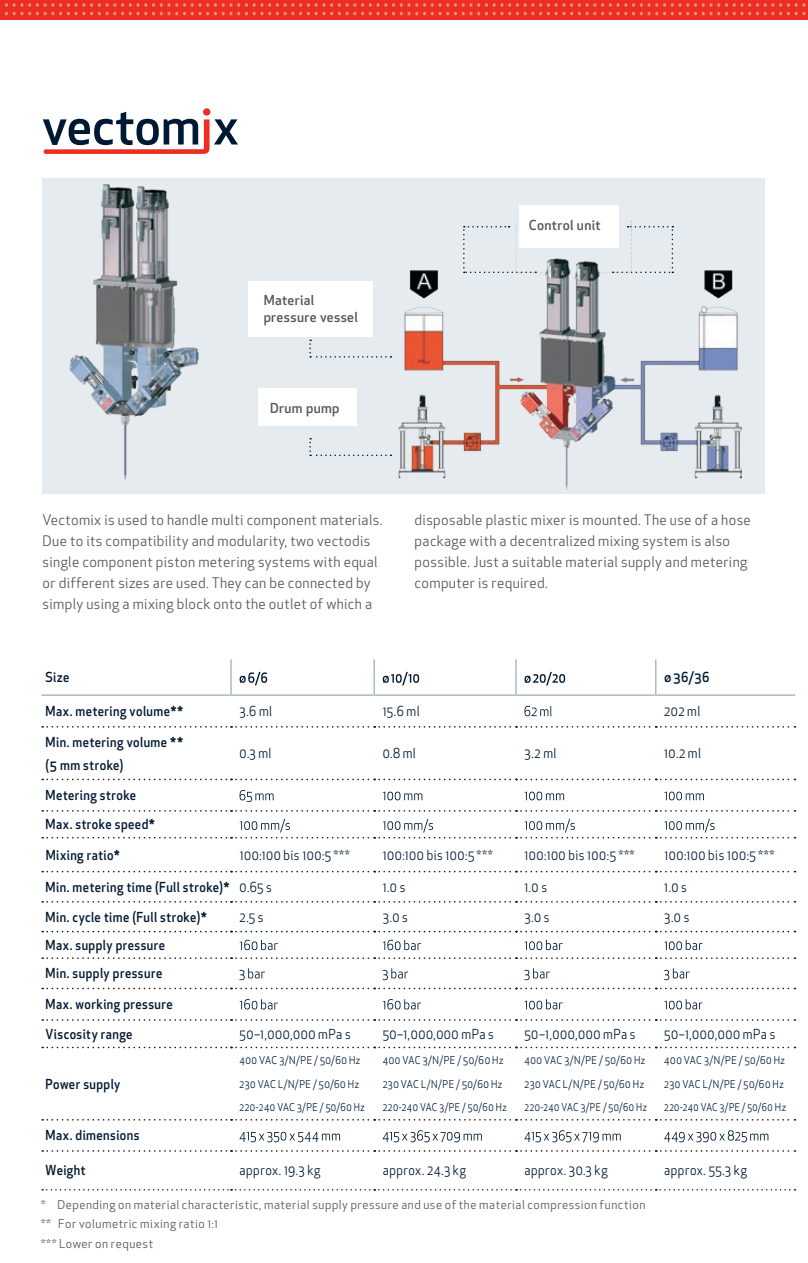
<style>
.page{position:relative;width:808px;height:1263px;background:#fff}
.page>*{position:absolute;margin:0;border:0;box-sizing:border-box;transform-origin:0 0}
.t1{font:14.25px/21px "Apex New";letter-spacing:.025em;color:#57585a}
.t2{font:500 13.5px/23.4px "Apex New";letter-spacing:.035em;color:#001932;scale:.91 1}
.t3{font:13.5px "Apex New";letter-spacing:.04em;color:#001932;scale:.91 1}
.t4{font:500 13.5px/16.5px "Apex New";letter-spacing:.025em;color:#57585a}
.t5{font:12px/19.2px "Apex New";letter-spacing:.045em;color:#57585a}
.t6{font:10.5px "Apex New";letter-spacing:.055em;color:#001932;scale:.91 1}
.t7{font:10.5px "Apex New";letter-spacing:.055em;color:#001932;scale:.89 1}
.t8{font:10.5px "Apex New";letter-spacing:.055em;color:#001932;scale:.88 1}
.t9{font:10.5px "Apex New";letter-spacing:.055em;color:#001932;scale:.87 1}
.t10{font:10.5px "Apex New";letter-spacing:.055em;color:#001932;scale:.86 1}
.s1{font-weight:400}
</style>
<div class="page">
<div style="left:43px;top:178px;width:722px;height:316px;background:#e6ebef"></div>
<div style="left:258px;top:388px;width:99px;height:38px;background:#fff"></div>
<div style="left:248px;top:281px;width:125px;height:55px;background:#fff"></div>
<svg style="left:43px;top:108px;width:195px;height:46px"></svg>
<div style="left:0;top:0;width:808px;height:19px;background:#ee2e22"></div>
<svg style="left:4px;top:3px;width:801px;height:12px"></svg>
<img style="left:69px;top:184px;width:130px;height:296px">
<svg style="left:309px;top:340px;width:82px;height:18px"></svg>
<svg style="left:309px;top:438px;width:82px;height:18px"></svg>
<img style="left:398px;top:220px;width:344px;height:269px">
<div style="left:520px;top:205px;width:99px;height:42px;background:#fff"></div>
<svg style="left:42px;top:726px;width:753px;height:2px"></svg>
<svg style="left:42px;top:779px;width:753px;height:1px"></svg>
<svg style="left:42px;top:810px;width:753px;height:2px"></svg>
<svg style="left:42px;top:871px;width:753px;height:1px"></svg>
<svg style="left:42px;top:901px;width:753px;height:2px"></svg>
<svg style="left:42px;top:931px;width:753px;height:1px"></svg>
<svg style="left:42px;top:957px;width:753px;height:2px"></svg>
<svg style="left:42px;top:988px;width:753px;height:1px"></svg>
<svg style="left:42px;top:1019px;width:753px;height:2px"></svg>
<svg style="left:42px;top:1047px;width:753px;height:1px"></svg>
<svg style="left:42px;top:1119px;width:753px;height:1px"></svg>
<svg style="left:42px;top:1150px;width:753px;height:2px"></svg>
<svg style="left:42px;top:1189px;width:753px;height:1px"></svg>
<hr style="left:230px;top:659px;width:2px;height:35px;background:#acb9c7">
<hr style="left:373px;top:659px;width:2px;height:35px;background:#acb9c7">
<hr style="left:515px;top:659px;width:2px;height:35px;background:#acb9c7">
<hr style="left:655px;top:659px;width:1px;height:35px;background:#acb9c7">
<hr style="left:41px;top:694px;width:190px;height:2px;background:#acb9c7">
<hr style="left:231px;top:694px;width:143px;height:2px;background:#acb9c7">
<hr style="left:374px;top:694px;width:142px;height:2px;background:#acb9c7">
<hr style="left:516px;top:694px;width:140px;height:2px;background:#acb9c7">
<hr style="left:656px;top:694px;width:139px;height:2px;background:#acb9c7">
<svg style="left:240px;top:672px;width:27px;height:13px"></svg>
<svg style="left:383px;top:672px;width:36px;height:13px"></svg>
<svg style="left:524px;top:672px;width:41px;height:13px"></svg>
<svg style="left:524px;top:706px;width:28px;height:10px"></svg>
<svg style="left:240px;top:790px;width:34px;height:12px"></svg>
<svg style="left:383px;top:792px;width:39px;height:8px"></svg>
<svg style="left:524px;top:792px;width:40px;height:8px"></svg>
<svg style="left:664px;top:792px;width:40px;height:8px"></svg>
<svg style="left:42px;top:819px;width:753px;height:19px"></svg>
<svg style="left:240px;top:940px;width:38px;height:10px"></svg>
<svg style="left:383px;top:940px;width:38px;height:10px"></svg>
<svg style="left:524px;top:940px;width:39px;height:10px"></svg>
<svg style="left:664px;top:940px;width:38px;height:10px"></svg>
<svg style="left:240px;top:968px;width:25px;height:12px"></svg>
<svg style="left:383px;top:968px;width:25px;height:12px"></svg>
<svg style="left:524px;top:968px;width:26px;height:12px"></svg>
<svg style="left:664px;top:968px;width:25px;height:12px"></svg>
<svg style="left:240px;top:999px;width:38px;height:10px"></svg>
<svg style="left:383px;top:999px;width:38px;height:10px"></svg>
<svg style="left:524px;top:999px;width:39px;height:10px"></svg>
<svg style="left:664px;top:999px;width:38px;height:10px"></svg>
<svg style="left:240px;top:1132px;width:100px;height:10px"></svg>
<svg style="left:383px;top:1130px;width:99px;height:12px"></svg>
<svg style="left:524px;top:1130px;width:97px;height:12px"></svg>
<svg style="left:664px;top:1130px;width:104px;height:12px"></svg>
<p class="t4" style="left:264px;top:292px;width:96px">Material pressure vessel</p>
<p class="t4" style="left:270px;top:400px;width:71px">Drum pump</p>
<p class="t4" style="left:529px;top:217px;width:73px">Control unit</p>
<p class="t1" style="left:43px;top:509px;width:341px">Vectomix is used to handle multi component materials.<br>Due to its compatibility and modularity, two vectodis single component piston metering systems with equal or different sizes are used. They can be connected by simply using a mixing block onto the outlet of which a</p>
<p class="t1" style="left:415px;top:509px;width:338px">disposable plastic mixer is mounted. The use of a hose package with a decentralized mixing system is also possible. Just a suitable material supply and metering computer is required.</p>
<p class="t2" style="left:46px;top:665px;width:28px">Size</p>
<p class="t2" style="left:664px;top:665px;width:51px">Ø 36/36</p>
<p class="t2" style="left:46px;top:699px;width:153px">Max. metering volume**</p>
<p class="t3" style="left:240px;top:703px;width:37px">3.6 ml</p>
<p class="t3" style="left:383px;top:703px;width:42px">15.6 ml</p>
<p class="t3" style="left:664px;top:703px;width:41px">202 ml</p>
<p class="t2" style="left:46px;top:730px;width:153px">Min. metering volume ** (5 mm stroke)</p>
<p class="t3" style="left:240px;top:745px;width:37px">0.3 ml</p>
<p class="t3" style="left:383px;top:745px;width:38px">0.8 ml</p>
<p class="t3" style="left:524px;top:745px;width:37px">3.2 ml</p>
<p class="t3" style="left:664px;top:745px;width:42px">10.2 ml</p>
<p class="t2" style="left:46px;top:780px;width:122px;line-height:29.1px">Metering stroke<br>Max. stroke speed*</p>
<p class="t2" style="left:46px;top:843px;width:83px">Mixing ratio*</p>
<p class="t3" style="left:240px;top:846px;width:122px">100:100 bis 100:5 ***</p>
<p class="t3" style="left:383px;top:846px;width:122px">100:100 bis 100:5 ***</p>
<p class="t3" style="left:525px;top:846px;width:122px">100:100 bis 100:5 ***</p>
<p class="t3" style="left:664px;top:846px;width:122px">100:100 bis 100:5 ***</p>
<p class="t2" style="left:46px;top:875px;width:250px">Min. metering time (Full stroke)* <span class="s1">0.65 s</span></p>
<p class="t3" style="left:383px;top:878px;width:26px">1.0 s</p>
<p class="t3" style="left:524px;top:878px;width:26px">1.0 s</p>
<p class="t3" style="left:664px;top:878px;width:26px">1.0 s</p>
<p class="t2" style="left:46px;top:905px;width:179px">Min. cycle time (Full stroke)*</p>
<p class="t3" style="left:240px;top:908px;width:28px">2.5 s</p>
<p class="t3" style="left:383px;top:908px;width:29px">3.0 s</p>
<p class="t3" style="left:524px;top:908px;width:29px">3.0 s</p>
<p class="t3" style="left:664px;top:908px;width:29px">3.0 s</p>
<p class="t2" style="left:46px;top:930px;width:133px;line-height:28.5px">Max. supply pressure<br>Min. supply pressure</p>
<p class="t2" style="left:46px;top:989px;width:141px;line-height:29.5px">Max. working pressure<br>Viscosity range</p>
<p class="t3" style="left:240px;top:1025px;width:124px">50–1,000,000 mPa s</p>
<p class="t3" style="left:383px;top:1025px;width:124px">50–1,000,000 mPa s</p>
<p class="t3" style="left:524px;top:1025px;width:124px">50–1,000,000 mPa s</p>
<p class="t3" style="left:664px;top:1025px;width:124px">50–1,000,000 mPa s</p>
<p class="t2" style="left:46px;top:1072px;width:84px">Power supply</p>
<p class="t6" style="left:240px;top:1054px;width:134px">400 VAC 3/N/PE / 50/60 Hz</p>
<p class="t6" style="left:240px;top:1077px;width:133px">230 VAC L/N/PE / 50/60 Hz</p>
<p class="t7" style="left:240px;top:1100px;width:142px">220-240 VAC 3/PE / 50/60 Hz</p>
<p class="t6" style="left:383px;top:1054px;width:134px">400 VAC 3/N/PE / 50/60 Hz</p>
<p class="t6" style="left:383px;top:1077px;width:133px">230 VAC L/N/PE / 50/60 Hz</p>
<p class="t8" style="left:383px;top:1100px;width:142px">220-240 VAC 3/PE / 50/60 Hz</p>
<p class="t6" style="left:524px;top:1054px;width:134px">400 VAC 3/N/PE / 50/60 Hz</p>
<p class="t6" style="left:524px;top:1077px;width:133px">230 VAC L/N/PE / 50/60 Hz</p>
<p class="t9" style="left:524px;top:1100px;width:142px">220-240 VAC 3/PE / 50/60 Hz</p>
<p class="t6" style="left:664px;top:1054px;width:134px">400 VAC 3/N/PE / 50/60 Hz</p>
<p class="t6" style="left:664px;top:1077px;width:133px">230 VAC L/N/PE / 50/60 Hz</p>
<p class="t10" style="left:664px;top:1100px;width:143px">220-240 VAC 3/PE / 50/60 Hz</p>
<p class="t2" style="left:46px;top:1123px;width:105px">Max. dimensions</p>
<p class="t2" style="left:46px;top:1158px;width:45px">Weight</p>
<p class="t3" style="left:240px;top:1162px;width:90px">approx. 19.3 kg</p>
<p class="t3" style="left:383px;top:1162px;width:93px">approx. 24.3 kg</p>
<p class="t3" style="left:524px;top:1162px;width:93px">approx. 30.3 kg</p>
<p class="t3" style="left:664px;top:1162px;width:92px">approx. 55.3 kg</p>
<p class="t5" style="left:41px;top:1195px;width:606px">* Depending on material characteristic, material supply pressure and use of the material compression function ** For volumetric mixing ratio 1:1<br>*** Lower on request</p>
</div>
